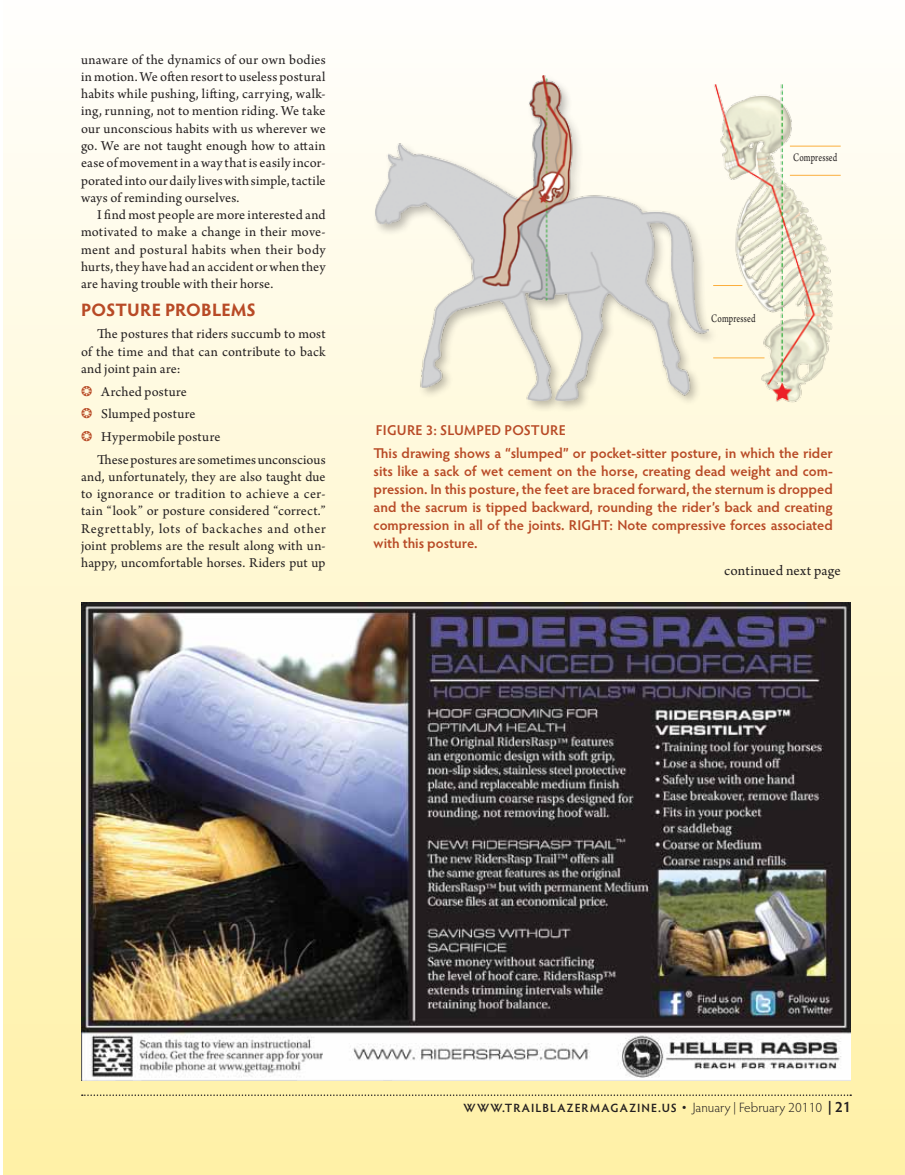
<style>
.page{position:relative;width:905px;height:1175px;background:#fff}
.page>*{position:absolute;margin:0;border:0;box-sizing:border-box;transform-origin:0 0}
.t1{font:700 18px "Hypatia Sans Pro";letter-spacing:.01em;color:#b84a26}
.t2{font:15px "Arno Pro";letter-spacing:.01em;color:#231f20}
.t3{font:14.25px/17.2px "Arno Pro";letter-spacing:.015em;color:#231f20;text-align:justify}
.t4{font:600 14.25px/18px "Hypatia Sans Pro";letter-spacing:-.005em;color:#b84a26;text-align:justify}
.t5{font:600 12px "Hypatia Sans Pro";letter-spacing:.1em;color:#231f20}
.t6{font:12px "Arno Pro";letter-spacing:.02em;color:#231f20;scale:.75 1}
.s1{color:#b84a26}
.s2{font-size:13.5px}
.s3{font-weight:300;font-size:13.5px}
.s4{font-size:15px}
</style>
<div class="page">
<div style="left:3px;top:0;width:901px;height:1174px;background:linear-gradient(to bottom,#fffefd,#fff1a7)"></div>
<svg style="left:82px;top:1094px;width:769px;height:2px;background:#c3b886"></svg>
<img style="left:81px;top:602px;width:769px;height:478px">
<img style="left:720px;top:85px;width:116px;height:324px">
<div style="left:373px;top:73px;width:347px;height:340px;background:#231f20;opacity:.3"></div>
<img style="left:376px;top:76px;width:332px;height:324px">
<hr style="left:789px;top:146px;width:51px;height:1px;background:#fbae3d">
<hr style="left:789px;top:175px;width:51px;height:1px;background:#fbae3d">
<svg style="left:713px;top:285px;width:29px;height:1px"></svg>
<hr style="left:713px;top:357px;width:51px;height:1px;background:#fbae3d">
<p class="t3" style="left:81px;top:52px;width:246px">unaware of the dynamics of our own bodies in motion. We often resort to useless postural habits while pushing, lifting, carrying, walk&shy;ing, running, not to mention riding. We take our unconscious habits with us wherever we go. We are not taught enough how to attain ease of movement in a way that is easily incor&shy;porated into our daily lives with simple, tactile ways of reminding ourselves.</p>
<p class="t3" style="left:81px;top:207px;width:246px;text-indent:16px">I find most people are more interested and motivated to make a change in their move&shy;ment and postural habits when their body hurts, they have had an accident or when they are having trouble with their horse.</p>
<p class="t1" style="left:81px;top:297px;width:176px">POSTURE PROBLEMS</p>
<p class="t3" style="left:81px;top:326px;width:246px;text-indent:16px">The postures that riders succumb to most of the time and that can contribute to back and joint pain are:</p>
<p class="t3" style="left:81px;top:383px;width:107px"><span class="s1">❂</span> Arched posture</p>
<p class="t3" style="left:81px;top:406px;width:116px"><span class="s1">❂</span> Slumped posture</p>
<p class="t3" style="left:81px;top:429px;width:141px"><span class="s1">❂</span> Hypermobile posture</p>
<p class="t3" style="left:97px;top:451px;width:230px">These postures are sometimes unconscious</p>
<p class="t3" style="left:81px;top:469px;width:246px">and, unfortunately, they are also taught due to ignorance or tradition to achieve a cer&shy;tain “look” or posture considered “correct.” Regrettably, lots of backaches and other joint problems are the result along with un&shy;happy, uncomfortable horses. Riders put up</p>
<p class="t4" style="left:376px;top:420px;width:16px">Figure</p>
<p class="t4" style="left:426px;top:420px;width:108px">3: SLUMPED Posture</p>
<p class="t6" style="left:793px;top:150px;width:60px">Compressed</p>
<p class="t6" style="left:711px;top:312px;width:60px">Compressed</p>
<p class="t4" style="left:373px;top:444px;width:461px">This drawing shows a “slumped” or pocket-sitter posture, in which the rider sits like a sack of wet cement on the horse, creating dead weight and com&shy;pression. In this posture, the feet are braced forward, the sternum is dropped and the sacrum is tipped backward, rounding the rider’s back and creating compression in all of the joints. RIGHT: Note compressive forces associated with this posture.</p>
<p class="t2" style="left:724px;top:561px;width:118px">continued next page</p>
<p class="t5" style="left:463px;top:1099px;width:389px">www.TRAILBLAZERMAGAZINE.US <span class="s2">•</span> <span class="s3">January | February 20110</span> <span class="s4">| 21</span></p>
</div>
